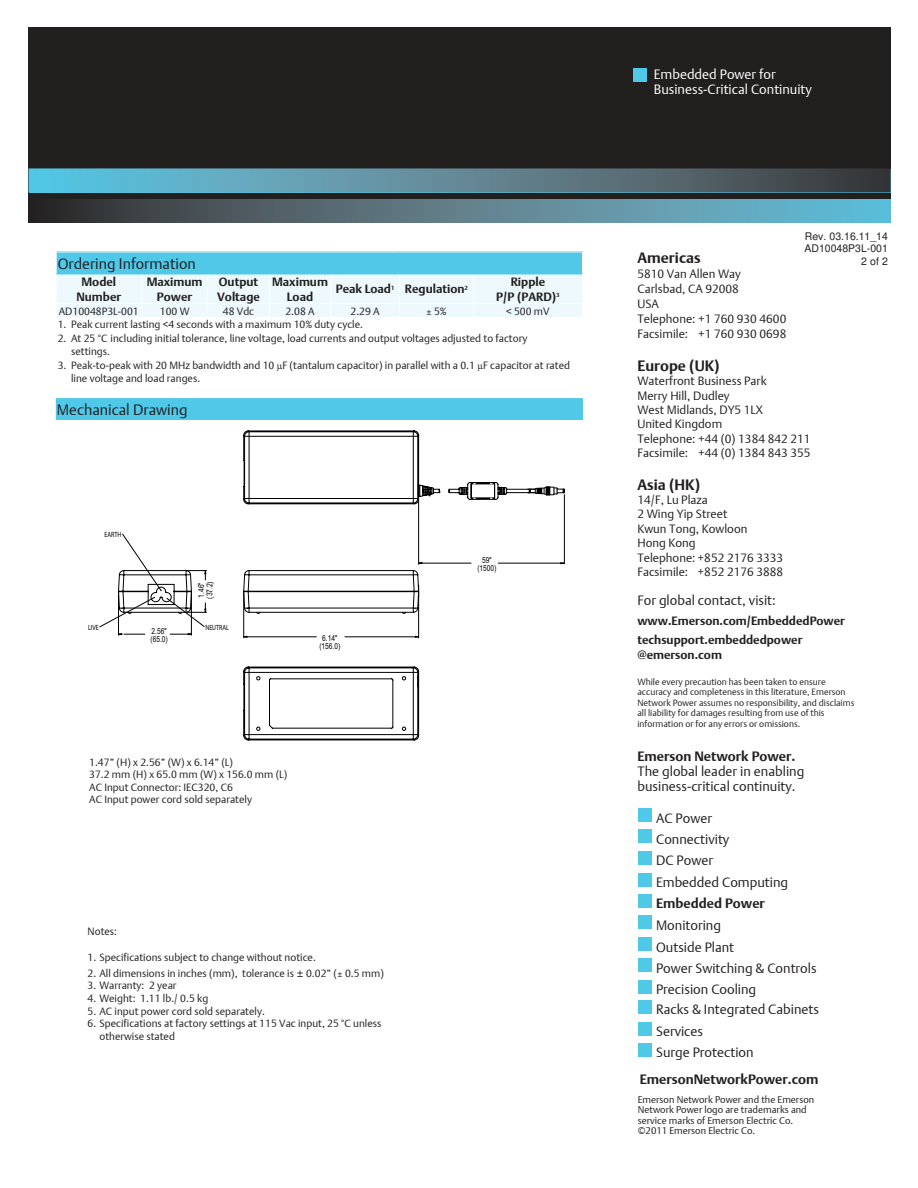
<style>
.page{position:relative;width:918px;height:1188px;background:#fff}
.page>*{position:absolute;margin:0;border:0;box-sizing:border-box;transform-origin:0 0}
.t1{font:15px "DTL Argo T Light";color:#221f1f}
.t2{font:700 15px "DTL Argo T";color:#221f1f}
.t3{font:13.5px/21.3px "DTL Argo T Light";color:#221f1f}
.t4{font:700 13.5px "DTL Argo T";color:#221f1f}
.t5{font:13.5px/15px "DTL Argo T Light";color:#fff}
.t6{font:12px/14.4px "DTL Argo T Light";color:#221f1f}
.t7{font:700 12px/14.4px "DTL Argo T";color:#221f1f;text-align:center}
.t8{font:10.5px/12.6px "DTL Argo T Light";color:#221f1f}
.t9{font:10.5px/12.6px "Arial";color:#221f1f;text-align:right}
.t10{font:9.75px/10.5px "DTL Argo T Light";color:#221f1f}
.t11{font:9px/10.5px "DTL Argo T Light";color:#221f1f}
.t12{font:8.25px/8.2px "Arial";color:#010102;text-align:center;scale:.8 1}
.t13{font:7.5px "Myriad";color:#010102;scale:.8 1}
.s1{font-size:13.5px}
</style>
<div class="page">
<div style="left:29px;top:27px;width:862px;height:173px;background:#221f1f"></div>
<div style="left:633px;top:68px;width:13px;height:14px;background:#50c8e8"></div>
<img style="left:29px;top:199px;width:862px;height:24px">
<img style="left:29px;top:169px;width:862px;height:23px">
<div style="left:55px;top:398px;width:528px;height:22px;background:#50c8e8"></div>
<svg style="left:55px;top:398px;width:1px;height:22px"></svg>
<svg style="left:56px;top:252px;width:527px;height:65px"></svg>
<hr style="left:56px;top:274px;width:85px;height:1px;background:#50c8e8">
<hr style="left:141px;top:274px;width:67px;height:1px;background:#50c8e8">
<hr style="left:208px;top:274px;width:61px;height:1px;background:#50c8e8">
<hr style="left:269px;top:274px;width:62px;height:1px;background:#50c8e8">
<hr style="left:331px;top:274px;width:68px;height:1px;background:#50c8e8">
<hr style="left:399px;top:274px;width:74px;height:1px;background:#50c8e8">
<hr style="left:473px;top:274px;width:109px;height:1px;background:#50c8e8">
<svg style="left:243px;top:638px;width:177px;height:102px"></svg>
<svg style="left:99px;top:431px;width:466px;height:207px"></svg>
<div style="left:638px;top:873px;width:14px;height:13px;background:#50c8e8"></div>
<div style="left:638px;top:894px;width:14px;height:14px;background:#50c8e8"></div>
<div style="left:638px;top:916px;width:14px;height:13px;background:#50c8e8"></div>
<div style="left:638px;top:937px;width:14px;height:14px;background:#50c8e8"></div>
<div style="left:638px;top:959px;width:14px;height:13px;background:#50c8e8"></div>
<div style="left:638px;top:980px;width:14px;height:13px;background:#50c8e8"></div>
<div style="left:638px;top:1000px;width:14px;height:14px;background:#50c8e8"></div>
<div style="left:638px;top:1022px;width:14px;height:13px;background:#50c8e8"></div>
<div style="left:638px;top:1043px;width:14px;height:14px;background:#50c8e8"></div>
<div style="left:638px;top:808px;width:14px;height:14px;background:#50c8e8"></div>
<div style="left:638px;top:830px;width:14px;height:13px;background:#50c8e8"></div>
<div style="left:638px;top:851px;width:14px;height:13px;background:#50c8e8"></div>
<h1 class="t1" style="left:58px;top:255px;width:140px">Ordering Information</h1>
<p class="t7" style="left:76px;top:276px;width:46px">Model<br>Number</p>
<p class="t7" style="left:147px;top:276px;width:57px">Maximum<br>Power</p>
<p class="t7" style="left:217px;top:276px;width:44px;text-align:left">Output<br>Voltage</p>
<p class="t7" style="left:272px;top:276px;width:57px">Maximum<br>Load</p>
<p class="t7" style="left:336px;top:283px;width:134px">Peak Load<sup>1</sup> Regulation<sup>2</sup></p>
<p class="t7" style="left:496px;top:276px;width:65px">Ripple<br>P/P (PARD)<sup>3</sup></p>
<p class="t8" style="left:59px;top:304px;width:81px">AD10048P3L-001</p>
<p class="t8" style="left:160px;top:305px;width:31px">100 W</p>
<p class="t8" style="left:223px;top:304px;width:33px">48 Vdc</p>
<p class="t8" style="left:285px;top:304px;width:31px">2.08 A</p>
<p class="t8" style="left:351px;top:304px;width:31px">2.29 A</p>
<p class="t8" style="left:426px;top:304px;width:22px">± 5%</p>
<p class="t8" style="left:506px;top:304px;width:45px">&lt; 500 mV</p>
<p class="t8" style="left:58px;top:318px;width:307px">1. Peak current lasting &lt;4 seconds with a maximum 10% duty cycle.</p>
<p class="t8" style="left:71px;top:331px;width:458px;line-height:13.5px;text-indent:-13px">2. At 25 °C including initial tolerance, line voltage, load currents and output voltages adjusted to factory settings.</p>
<p class="t8" style="left:71px;top:358px;width:500px;line-height:13.5px;text-indent:-14px">3. Peak-to-peak with 20 MHz bandwidth and 10 µF (tantalum capacitor) in parallel with a 0.1 µF capacitor at rated line voltage and load ranges.</p>
<h1 class="t1" style="left:57px;top:401px;width:132px">Mechanical Drawing</h1>
<p class="t13" style="left:105px;top:530px;width:23px">EARTH</p>
<p class="t12" style="left:198px;top:599px;width:23px;text-align:left;rotate:-90deg">1.46″ (37.2)</p>
<p class="t13" style="left:88px;top:623px;width:15px">LIVE</p>
<p class="t13" style="left:205px;top:623px;width:31px">NEUTRAL</p>
<p class="t12" style="left:151px;top:628px;width:23px;text-align:left">2.56″ (65.0)</p>
<p class="t12" style="left:319px;top:635px;width:28px">6.14″ (156.0)</p>
<p class="t8" style="left:89px;top:756px;width:200px">1.47” (H) x 2.56” (W) x 6.14” (L)<br>37.2 mm (H) x 65.0 mm (W) x 156.0 mm (L)<br>AC Input Connector: IEC320, C6<br>AC Input power cord sold separately</p>
<p class="t8" style="left:88px;top:925px;width:31px">Notes:</p>
<p class="t8" style="left:88px;top:950px;width:230px">1. Specifications subject to change without notice.</p>
<p class="t8" style="left:88px;top:967px;width:298px">2. All dimensions in inches (mm), tolerance is <span class="s1">±</span> 0.02” (± 0.5 mm)</p>
<p class="t8" style="left:88px;top:979px;width:90px">3. Warranty: 2 year</p>
<p class="t8" style="left:88px;top:992px;width:122px">4. Weight: 1.11 lb./ 0.5 kg</p>
<p class="t8" style="left:88px;top:1004px;width:179px">5. AC input power cord sold separately.</p>
<p class="t8" style="left:99px;top:1017px;width:284px;text-indent:-12px">6. Specifications at factory settings at 115 Vac input, 25 °C unless otherwise stated</p>
<p class="t12" style="left:477px;top:557px;width:25px">59″ (1500)</p>
<p class="t5" style="left:654px;top:68px;width:160px">Embedded Power for<br>Business-Critical Continuity</p>
<p class="t9" style="left:805px;top:231px;width:85px">Rev. 03.16.11_14<br>AD10048P3L-001<br>2 of 2</p>
<h1 class="t2" style="left:637px;top:251px;width:65px">Americas</h1>
<p class="t6" style="left:637px;top:266px;width:150px;line-height:15px">5810 Van Allen Way<br>Carlsbad, CA 92008<br>USA<br>Telephone: +1 760 930 4600<br>Facsimile: +1 760 930 0698</p>
<h1 class="t2" style="left:637px;top:359px;width:84px">Europe (UK)</h1>
<p class="t6" style="left:637px;top:374px;width:175px">Waterfront Business Park<br>Merry Hill, Dudley<br>West Midlands, DY5 1LX<br>United Kingdom<br>Telephone: +44 (0) 1384 842 211<br>Facsimile: +44 (0) 1384 843 355</p>
<h1 class="t2" style="left:637px;top:478px;width:64px">Asia (HK)</h1>
<p class="t6" style="left:637px;top:493px;width:147px">14/F, Lu Plaza<br>2 Wing Yip Street<br>Kwun Tong, Kowloon<br>Hong Kong<br>Telephone: +852 2176 3333<br>Facsimile: +852 2176 3888</p>
<p class="t3" style="left:637px;top:590px;width:140px">For global contact, visit:</p>
<p class="t7" style="left:637px;top:612px;width:209px;line-height:19.5px;text-align:left">www.Emerson.com/EmbeddedPower techsupport.embeddedpower</p>
<p class="t7" style="left:637px;top:649px;width:86px">@emerson.com</p>
<p class="t11" style="left:637px;top:676px;width:218px">While every precaution has been taken to ensure accuracy and completeness in this literature, Emerson Network Power assumes no responsibility, and disclaims all liability for damages resulting from use of this information or for any errors or omissions.</p>
<p class="t4" style="left:637px;top:751px;width:160px">Emerson Network Power.</p>
<p class="t3" style="left:637px;top:764px;width:168px;line-height:15px">The global leader in enabling business-critical continuity.</p>
<p class="t3" style="left:656px;top:807px;width:75px">AC Power<br>Connectivity<br>DC Power</p>
<p class="t3" style="left:656px;top:872px;width:134px">Embedded Computing</p>
<p class="t4" style="left:656px;top:898px;width:110px">Embedded Power</p>
<p class="t3" style="left:656px;top:914px;width:162px">Monitoring<br>Outside Plant<br>Power Switching &amp; Controls<br>Precision Cooling</p>
<p class="t3" style="left:656px;top:998px;width:164px;line-height:21.8px">Racks &amp; Integrated Cabinets<br>Services<br>Surge Protection</p>
<p class="t4" style="left:640px;top:1074px;width:180px">EmersonNetworkPower.com</p>
<p class="t10" style="left:638px;top:1094px;width:178px">Emerson Network Power and the Emerson Network Power logo are trademarks and service marks of Emerson Electric Co. ©2011 Emerson Electric Co.</p>
</div>
